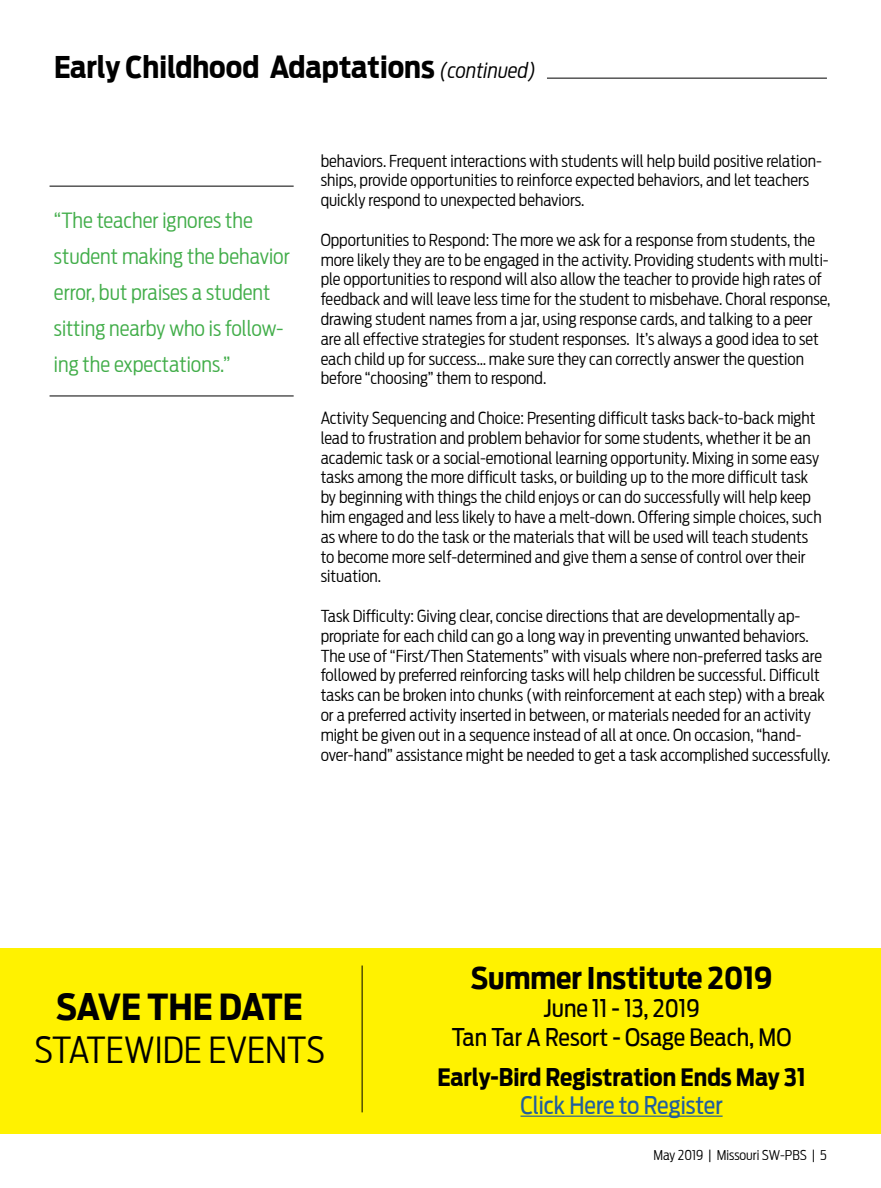
<style>
.page{position:relative;width:881px;height:1188px;background:#fff}
.page>*{position:absolute;margin:0;border:0;box-sizing:border-box;transform-origin:0 0}
.t1{font:300 36px "Antenna Cond";color:#000}
.t2{font:700 36px "Antenna Cond";letter-spacing:-.01em;color:#000}
.t3{font:700 30px "Antenna Cond";color:#000}
.t4{font:24px/28.8px "Antenna Cond";color:#000;text-align:center}
.t5{font:700 24px "Antenna Cond";color:#000}
.t6{font:24px "Antenna Cond";color:#215e9e}
.t7{font:300 21px/36px "Antenna Cond";color:#41ad49}
.t8{font:300 16.5px/19.8px "Antenna Cond";color:#000}
.t9{font:300 13.5px "Antenna Cond";color:#000}
.s1{font-weight:300;font-style:italic;font-size:21px}
</style>
<div class="page">
<hr style="left:546px;top:78px;width:280px;height:1px;background:#000">
<hr style="left:50px;top:186px;width:243px;height:1px;background:#000">
<hr style="left:50px;top:396px;width:243px;height:1px;background:#000">
<div style="left:0;top:948px;width:880px;height:186px;background:#fff200"></div>
<hr style="left:520px;top:1116px;width:202px;height:1px;background:#215e9e">
<hr style="left:361px;top:966px;width:1px;height:146px;background:#000">
<h2 class="t3" style="left:54px;top:49px;width:483px">Early Childhood Adaptations <span class="s1">(continued)</span></h2>
<p class="t7" style="left:54px;top:202px;width:237px">“The teacher ignores the student making the behavior error, but praises a student sitting nearby who is follow&shy;ing the expectations.”</p>
<p class="t8" style="left:320px;top:151px;width:502px">behaviors. Frequent interactions with students will help build positive relation&shy;ships, provide opportunities to reinforce expected behaviors, and let teachers quickly respond to unexpected behaviors.</p>
<p class="t8" style="left:320px;top:230px;width:511px">Opportunities to Respond: The more we ask for a response from students, the more likely they are to be engaged in the activity. Providing students with multi&shy;ple opportunities to respond will also allow the teacher to provide high rates of feedback and will leave less time for the student to misbehave. Choral response, drawing student names from a jar, using response cards, and talking to a peer are all effective strategies for student responses. It’s always a good idea to set each child up for success… make sure they can correctly answer the question before “choosing” them to respond.</p>
<p class="t8" style="left:320px;top:408px;width:502px">Activity Sequencing and Choice: Presenting difficult tasks back-to-back might lead to frustration and problem behavior for some students, whether it be an academic task or a social-emotional learning opportunity. Mixing in some easy tasks among the more difficult tasks, or building up to the more difficult task by beginning with things the child enjoys or can do successfully will help keep him engaged and less likely to have a melt-down. Offering simple choices, such as where to do the task or the materials that will be used will teach students to become more self-determined and give them a sense of control over their situation.</p>
<p class="t8" style="left:320px;top:606px;width:511px">Task Difficulty: Giving clear, concise directions that are developmentally ap&shy;propriate for each child can go a long way in preventing unwanted behaviors.<br>The use of “First/Then Statements” with visuals where non-preferred tasks are followed by preferred reinforcing tasks will help children be successful. Difficult tasks can be broken into chunks (with reinforcement at each step) with a break or a preferred activity inserted in between, or materials needed for an activity might be given out in a sequence instead of all at once. On occasion, “hand&shy;over-hand” assistance might be needed to get a task accomplished successfully.</p>
<h1 class="t2" style="left:56px;top:986px;width:248px">SAVE THE DATE</h1>
<h1 class="t1" style="left:34px;top:1030px;width:292px">STATEWIDE EVENTS</h1>
<h2 class="t3" style="left:470px;top:960px;width:303px">Summer Institute 2019</h2>
<h3 class="t4" style="left:451px;top:994px;width:341px">June 11 - 13, 2019<br>Tan Tar A Resort - Osage Beach, MO</h3>
<h3 class="t5" style="left:437px;top:1062px;width:369px">Early-Bird Registration Ends May 31</h3>
<h3 class="t6" style="left:520px;top:1092px;width:203px">Click Here to Register</h3>
<p class="t9" style="left:653px;top:1147px;width:175px">May 2019 | Missouri SW-PBS | 5</p>
</div>
